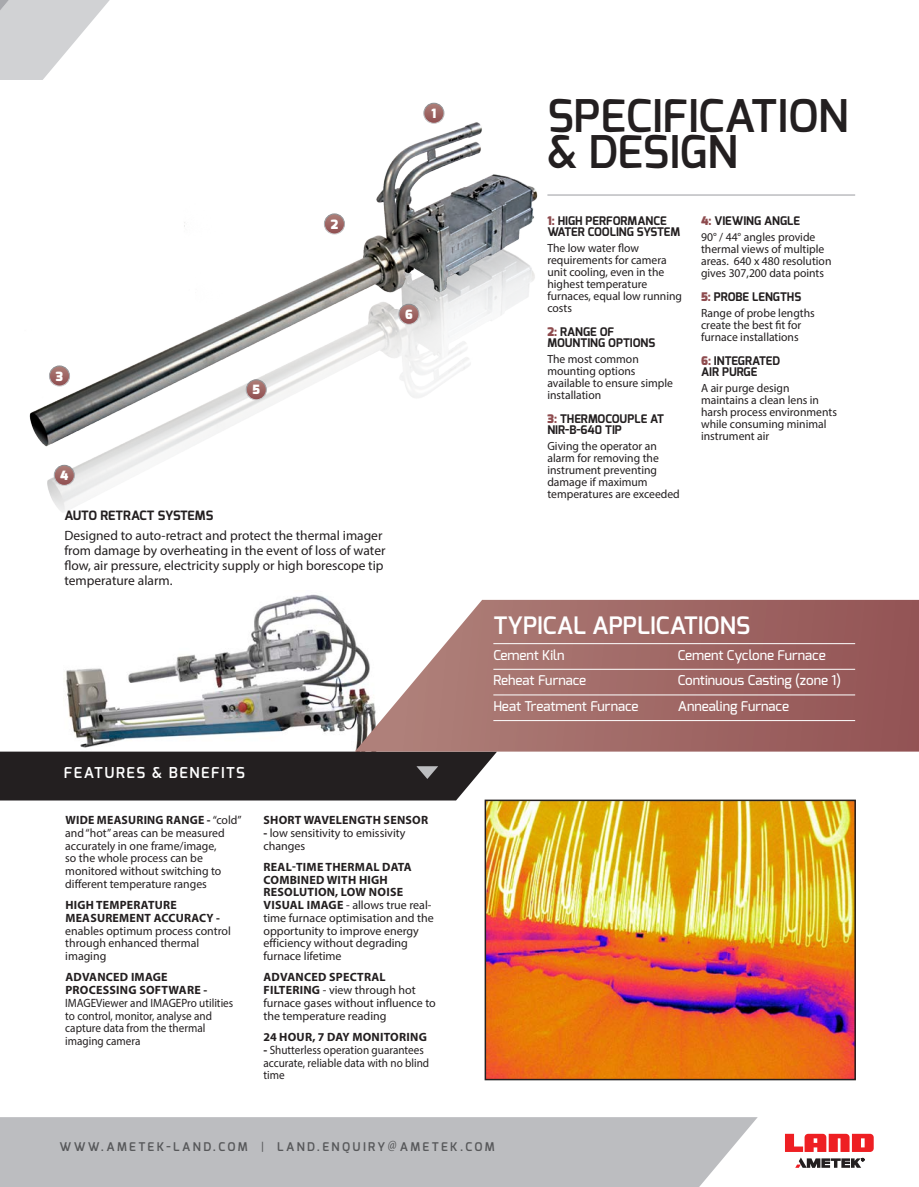
<style>
.page{position:relative;width:919px;height:1187px;background:#fff}
.page>*{position:absolute;margin:0;border:0;box-sizing:border-box;transform-origin:0 0}
.t1{font:600 45px/36px "Exo";color:#231f20}
.t2{font:600 24px "Exo";color:#fff}
.t3{font:600 15px "Exo";letter-spacing:.1em;color:#fff}
.t4{font:13.5px/15px "Myriad Pro";color:#231f20}
.t5{font:500 13.5px "Exo";color:#fff}
.t6{font:700 12.9px "Exo";color:#231f20}
.t7{font:900 12.75px "Exo";color:#fff}
.Body_text{font:12px/12.8px "Myriad Pro";color:#231f20}
.Body_text-2{font:12px/12.8px "Myriad Pro";color:#231f20;scale:.93 1}
.t8{font:600 12px "Exo";letter-spacing:.2em;color:#57585a}
.Body_text-3{font:700 12px "Myriad Pro";letter-spacing:.02em;color:#231f20}
.Body_text-4{font:11.85px/12px "Myriad Pro";color:#231f20}
.t9{font:700 11.85px/11.1px "Exo";color:#231f20}
.s1{font-weight:700}
.s2{font-weight:900;color:#8e4b4e}
.s3{font-weight:400}
.s4{font-family:"Myriad Pro";font-weight:400;font-stretch:condensed;font-size:15px}
</style>
<div class="page">
<img style="left:66px;top:594px;width:289px;height:154px">
<img style="left:29px;top:111px;width:509px;height:402px">
<svg style="left:0;top:0;width:110px;height:80px"></svg>
<hr style="left:547px;top:194px;width:308px;height:2px;background:#bcbdc0">
<div style="left:0;top:1117px;width:757px;height:69px;background:#bcbdc0"></div>
<svg style="left:785px;top:1133px;width:88px;height:18px"></svg>
<svg style="left:795px;top:1157px;width:69px;height:10px"></svg>
<svg style="left:355px;top:600px;width:563px;height:151px;background:#a97876"></svg>
<hr style="left:493px;top:643px;width:362px;height:1px;background:#fff">
<hr style="left:493px;top:669px;width:362px;height:1px;background:#fff">
<hr style="left:493px;top:694px;width:362px;height:1px;background:#fff">
<hr style="left:493px;top:720px;width:362px;height:1px;background:#fff">
<div style="left:0;top:751px;width:497px;height:49px;background:#231f20"></div>
<svg style="left:324px;top:214px;width:20px;height:20px"></svg>
<div style="left:324px;top:213px;width:21px;height:21px;border:1px solid #fff;border-radius:50%"></div>
<svg style="left:424px;top:103px;width:20px;height:20px"></svg>
<div style="left:423px;top:103px;width:21px;height:21px;border:1px solid #fff;border-radius:50%"></div>
<svg style="left:399px;top:304px;width:20px;height:20px"></svg>
<div style="left:398px;top:304px;width:21px;height:21px;border:1px solid #fff;border-radius:50%"></div>
<svg style="left:246px;top:380px;width:20px;height:20px"></svg>
<div style="left:246px;top:379px;width:21px;height:21px;border:1px solid #fff;border-radius:50%"></div>
<svg style="left:54px;top:465px;width:20px;height:20px"></svg>
<div style="left:54px;top:465px;width:21px;height:21px;border:1px solid #fff;border-radius:50%"></div>
<svg style="left:49px;top:366px;width:20px;height:20px"></svg>
<div style="left:49px;top:365px;width:21px;height:21px;border:1px solid #fff;border-radius:50%"></div>
<img style="left:487px;top:802px;width:365px;height:275px">
<div style="left:484px;top:799px;width:371px;height:281px;border:2px solid #231f20"></div>
<p class="t7" style="left:431px;top:105px;width:6px">1</p>
<p class="t7" style="left:331px;top:216px;width:9px">2</p>
<p class="t7" style="left:56px;top:368px;width:9px">3</p>
<p class="t7" style="left:252px;top:381px;width:9px">5</p>
<p class="t7" style="left:405px;top:306px;width:9px">6</p>
<p class="t7" style="left:60px;top:467px;width:10px">4</p>
<p class="t6" style="left:64px;top:507px;width:151px">AUTO RETRACT SYSTEMS</p>
<p class="t4" style="left:64px;top:527px;width:322px">Designed to auto-retract and protect the thermal imager from damage by overheating in the event of loss of water flow, air pressure, electricity supply or high borescope tip temperature alarm.</p>
<p class="t3" style="left:64px;top:763px;width:182px">FEATURES &amp; BENEFITS</p>
<p class="Body_text" style="left:65px;top:813px;width:178px"><span class="s1">WIDE MEASURING RANGE -</span> “cold” and “hot” areas can be measured accurately in one frame/image,<br>so the whole process can be monitored without switching to different temperature ranges</p>
<p class="Body_text" style="left:65px;top:898px;width:167px"><span class="s1">HIGH TEMPERATURE<br>MEASUREMENT ACCURACY - </span>enables optimum process control through enhanced thermal imaging</p>
<p class="Body_text-2" style="left:65px;top:970px;width:182px"><span class="s1">ADVANCED IMAGE<br>PROCESSING SOFTWARE -<br></span>IMAGEViewer and IMAGEPro utilities to control, monitor, analyse and capture data from the thermal imaging camera</p>
<p class="Body_text-3" style="left:263px;top:812px;width:166px">SHORT WAVELENGTH SENSOR</p>
<p class="Body_text" style="left:263px;top:826px;width:144px"><span class="s1">-</span> low sensitivity to emissivity changes</p>
<p class="Body_text" style="left:263px;top:860px;width:172px"><span class="s1">REAL-TIME THERMAL DATA<br>COMBINED WITH HIGH<br>RESOLUTION, LOW NOISE<br>VISUAL IMAGE</span> - allows true real&shy;time furnace optimisation and the opportunity to improve energy efficiency without degrading furnace lifetime</p>
<p class="Body_text" style="left:263px;top:970px;width:174px"><span class="s1">ADVANCED SPECTRAL<br>FILTERING</span> - view through hot furnace gases without influence to the temperature reading</p>
<p class="Body_text-3" style="left:263px;top:1028px;width:165px">24 HOUR, 7 DAY MONITORING</p>
<p class="Body_text-2" style="left:263px;top:1043px;width:180px"><span class="s1">-</span> Shutterless operation guarantees accurate, reliable data with no blind time</p>
<p class="t1" style="left:547px;top:97px;width:303px">SPECIFICATION &amp; DESIGN</p>
<p class="t9" style="left:547px;top:215px;width:134px"><span class="s2">1:</span> HIGH PERFORMANCE<br>WATER COOLING SYSTEM</p>
<p class="Body_text-4" style="left:547px;top:242px;width:136px">The low water flow requirements for camera unit cooling, even in the highest temperature furnaces, equal low running costs</p>
<p class="t9" style="left:547px;top:326px;width:109px"><span class="s2">2:</span> RANGE OF<br>MOUNTING OPTIONS</p>
<p class="Body_text-4" style="left:547px;top:353px;width:127px">The most common mounting options available to ensure simple installation</p>
<p class="t9" style="left:547px;top:413px;width:118px"><span class="s2">3:</span> THERMOCOUPLE AT<br>NIR-B-640 TIP</p>
<p class="Body_text-4" style="left:547px;top:440px;width:134px">Giving the operator an alarm for removing the instrument preventing damage if maximum temperatures are exceeded</p>
<p class="t9" style="left:701px;top:215px;width:101px"><span class="s2">4:</span> VIEWING ANGLE</p>
<p class="Body_text-4" style="left:701px;top:230px;width:132px">90° / 44° angles provide thermal views of multiple areas. 640 x 480 resolution gives 307,200 data points</p>
<p class="t9" style="left:701px;top:291px;width:102px"><span class="s2">5:</span> PROBE LENGTHS</p>
<p class="Body_text-4" style="left:701px;top:306px;width:115px">Range of probe lengths create the best fit for furnace installations</p>
<p class="t9" style="left:701px;top:355px;width:81px"><span class="s2">6:</span> INTEGRATED<br>AIR PURGE</p>
<p class="Body_text-4" style="left:701px;top:382px;width:137px">A air purge design maintains a clean lens in harsh process environments while consuming minimal instrument air</p>
<p class="t2" style="left:493px;top:609px;width:258px">TYPICAL APPLICATIONS</p>
<p class="t5" style="left:493px;top:646px;width:73px">Cement Kiln</p>
<p class="t5" style="left:678px;top:646px;width:149px">Cement Cyclone Furnace</p>
<p class="t5" style="left:493px;top:671px;width:94px">Reheat Furnace</p>
<p class="t5" style="left:678px;top:671px;width:164px">Continuous Casting (zone 1)</p>
<p class="t5" style="left:493px;top:697px;width:147px">Heat Treatment Furnace</p>
<p class="t5" style="left:678px;top:697px;width:113px">Annealing Furnace</p>
<p class="t8" style="left:60px;top:1138px;width:437px">WWW.AMETEK-LAND.COM <span class="s3">|</span> LAND.ENQUIRY<span class="s4">@</span>AMETEK.COM</p>
</div>
